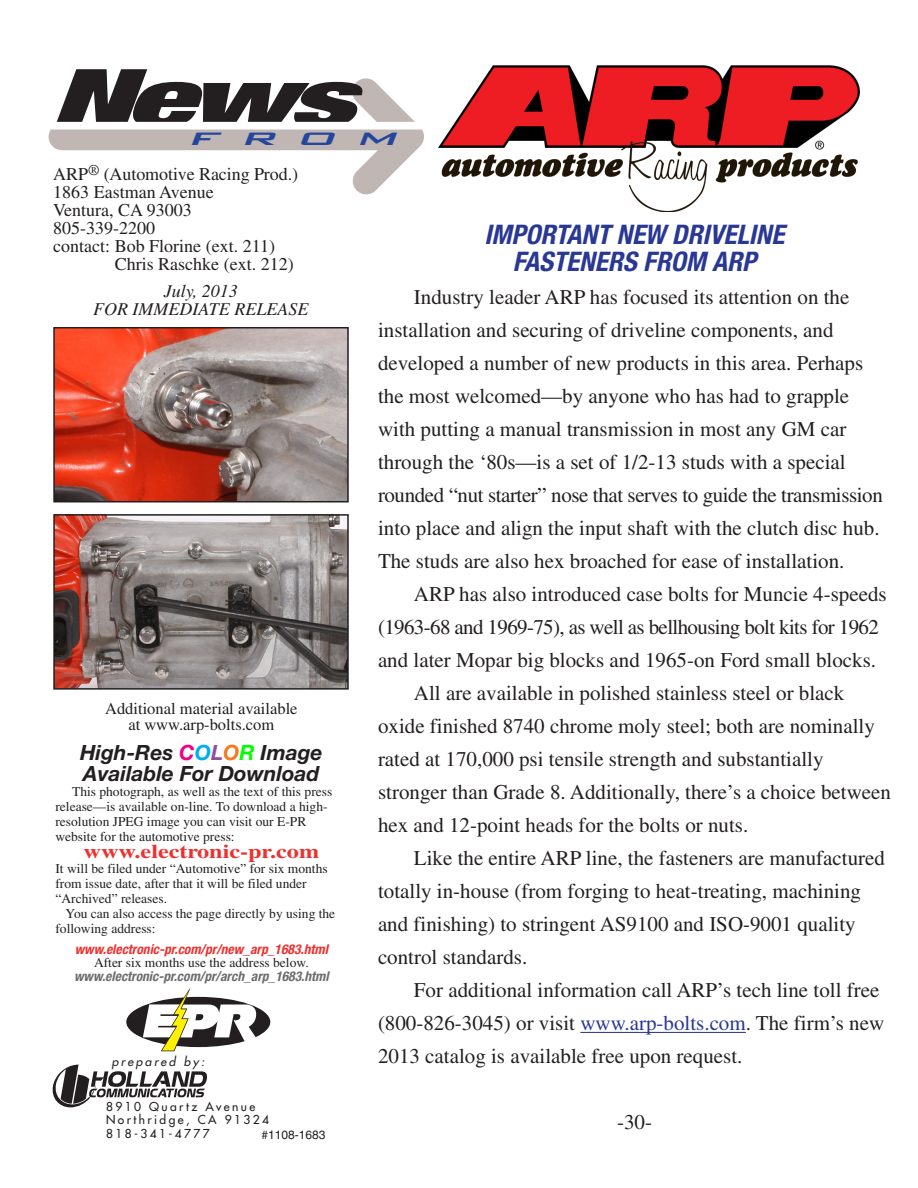
<style>
.page{position:relative;width:918px;height:1188px;background:#fff}
.page>*{position:absolute;margin:0;border:0;box-sizing:border-box;transform-origin:0 0}
.t1{font:italic 700 condensed 27px "Helvetica Neue";color:#293795}
.t2{font:italic 24px "Gannon";color:#24469d;scale:2 1}
.t3{font:21px/33px "Times";color:#231f20}
.t4{font:italic 700 21px/21px "Helvetica Neue";color:#231f20}
.t5{font:700 19.5px "Times";color:#ee312e;scale:1.24 1}
.t6{font:18px "Times";color:#231f20}
.t7{font:italic 18px "Times";color:#231f20}
.t8{font:16.5px "Times";color:#231f20}
.t9{font:13.5px/15px "Times";color:#231f20}
.t10{font:italic 700 condensed 13.5px/13.5px "Helvetica Neue";color:#6c6d70;text-align:center}
.t11{font:12px "Futura";letter-spacing:.2em;color:#231f20}
.t12{font:italic 12px "Futura";letter-spacing:.2em;color:#231f20}
.t13{font:12px "Helvetica";color:#231f20}
.s1{color:#fff}
.s2{color:#ed028c}
.s3{color:#00aeef}
.s4{color:#8e509f}
.s5{color:#f47921}
.s6{color:#0f0}
.s7{color:#ee312e}
.s8{font-family:"Times";font-weight:400;font-style:normal;font-stretch:normal;color:#231f20}
.s9{color:#293795}
</style>
<div class="page">
<hr style="left:580px;top:1032px;width:166px;height:1px;background:#293795">
<img style="left:438px;top:65px;width:422px;height:146px">
<img style="left:56px;top:330px;width:290px;height:169px">
<div style="left:53px;top:327px;width:296px;height:175px;border:2px solid #231f20"></div>
<svg style="left:49px;top:130px;width:375px;height:65px"></svg>
<svg style="left:57px;top:69px;width:358px;height:53px"></svg>
<svg style="left:126px;top:987px;width:144px;height:64px"></svg>
<svg style="left:52px;top:1065px;width:155px;height:42px"></svg>
<img style="left:56px;top:517px;width:290px;height:170px">
<div style="left:53px;top:514px;width:296px;height:176px;border:2px solid #231f20"></div>
<p class="t2" style="left:190px;top:128px;width:108px">FROM</p>
<p class="t6" style="left:53px;top:164px;width:246px">ARP<sup>®</sup> (Automotive Racing Prod.)</p>
<p class="t6" style="left:53px;top:182px;width:162px">1863 Eastman Avenue</p>
<p class="t6" style="left:53px;top:200px;width:140px">Ventura, CA 93003</p>
<p class="t6" style="left:53px;top:218px;width:103px">805-339-2200</p>
<p class="t6" style="left:53px;top:236px;width:223px">contact: Bob Florine (ext. 211)</p>
<p class="t6" style="left:53px;top:254px;width:242px"><span class="s1">contact:</span> Chris Raschke (ext. 212)</p>
<p class="t7" style="left:164px;top:281px;width:75px">JULY, 2013</p>
<p class="t7" style="left:93px;top:299px;width:217px">FOR IMMEDIATE RELEASE</p>
<p class="t8" style="left:105px;top:699px;width:194px">Additional material available</p>
<p class="t8" style="left:128px;top:715px;width:148px">at www.arp-bolts.com</p>
<p class="t4" style="left:80px;top:742px;width:244px">High-Res <span class="s2">C</span><span class="s3">O</span><span class="s4">L</span><span class="s5">O</span><span class="s6">R</span> Image<br>Available For Download</p>
<p class="t9" style="left:55px;top:784px;width:278px;text-indent:17px">This photograph, as well as the text of this press release—is available on-line. To download a high&shy;resolution JPEG image you can visit our E-PR website for the automotive press:</p>
<p class="t5" style="left:84px;top:839px;width:192px">www.electronic-pr.com</p>
<p class="t9" style="left:55px;top:860px;width:274px">It will be filed under “Automotive” for six months from issue date, after that it will be filed under “Archived” releases.</p>
<p class="t9" style="left:55px;top:905px;width:281px;text-indent:10px">You can also access the page directly by using the following address:</p>
<p class="t10" style="left:74px;top:942px;width:256px"><span class="s7">www.electronic-pr.com/pr/new_arp_1683.html<br></span><span class="s8">After six months use the address below. </span>www.electronic-pr.com/pr/arch_arp_1683.html</p>
<p class="t12" style="left:112px;top:1053px;width:94px">prepared by:</p>
<p class="t11" style="left:106px;top:1098px;width:151px">8910 Quartz Avenue</p>
<p class="t11" style="left:106px;top:1112px;width:165px">Northridge, CA 91324</p>
<p class="t11" style="left:106px;top:1125px;width:105px">818-341-4777</p>
<p class="t13" style="left:261px;top:1128px;width:66px">#1108-1683</p>
<p class="t1" style="left:485px;top:218px;width:301px">IMPORTANT NEW DRIVELINE</p>
<p class="t1" style="left:513px;top:245px;width:245px">FASTENERS FROM ARP</p>
<p class="t3" style="left:378px;top:281px;width:506px;text-indent:36px">Industry leader ARP has focused its attention on the installation and securing of driveline components, and developed a number of new products in this area. Perhaps the most welcomed—by anyone who has had to grapple with putting a manual transmission in most any GM car through the ‘80s—is a set of 1/2-13 studs with a special rounded “nut starter” nose that serves to guide the transmission into place and align the input shaft with the clutch disc hub.<br>The studs are also hex broached for ease of installation.</p>
<p class="t3" style="left:378px;top:578px;width:510px;text-indent:36px">ARP has also introduced case bolts for Muncie 4-speeds (1963-68 and 1969-75), as well as bellhousing bolt kits for 1962 and later Mopar big blocks and 1965-on Ford small blocks.</p>
<p class="t3" style="left:378px;top:677px;width:515px;text-indent:36px">All are available in polished stainless steel or black oxide finished 8740 chrome moly steel; both are nominally rated at 170,000 psi tensile strength and substantially stronger than Grade 8. Additionally, there’s a choice between hex and 12-point heads for the bolts or nuts.</p>
<p class="t3" style="left:378px;top:842px;width:508px;text-indent:36px">Like the entire ARP line, the fasteners are manufactured totally in-house (from forging to heat-treating, machining and finishing) to stringent AS9100 and ISO-9001 quality control standards.</p>
<p class="t3" style="left:378px;top:974px;width:508px;text-indent:36px">For additional information call ARP’s tech line toll free (800-826-3045) or visit <span class="s9">www.arp-bolts.com</span>. The firm’s new<br>2013 catalog is available free upon request.</p>
<p class="t3" style="left:617px;top:1106px;width:36px">-30-</p>
</div>
